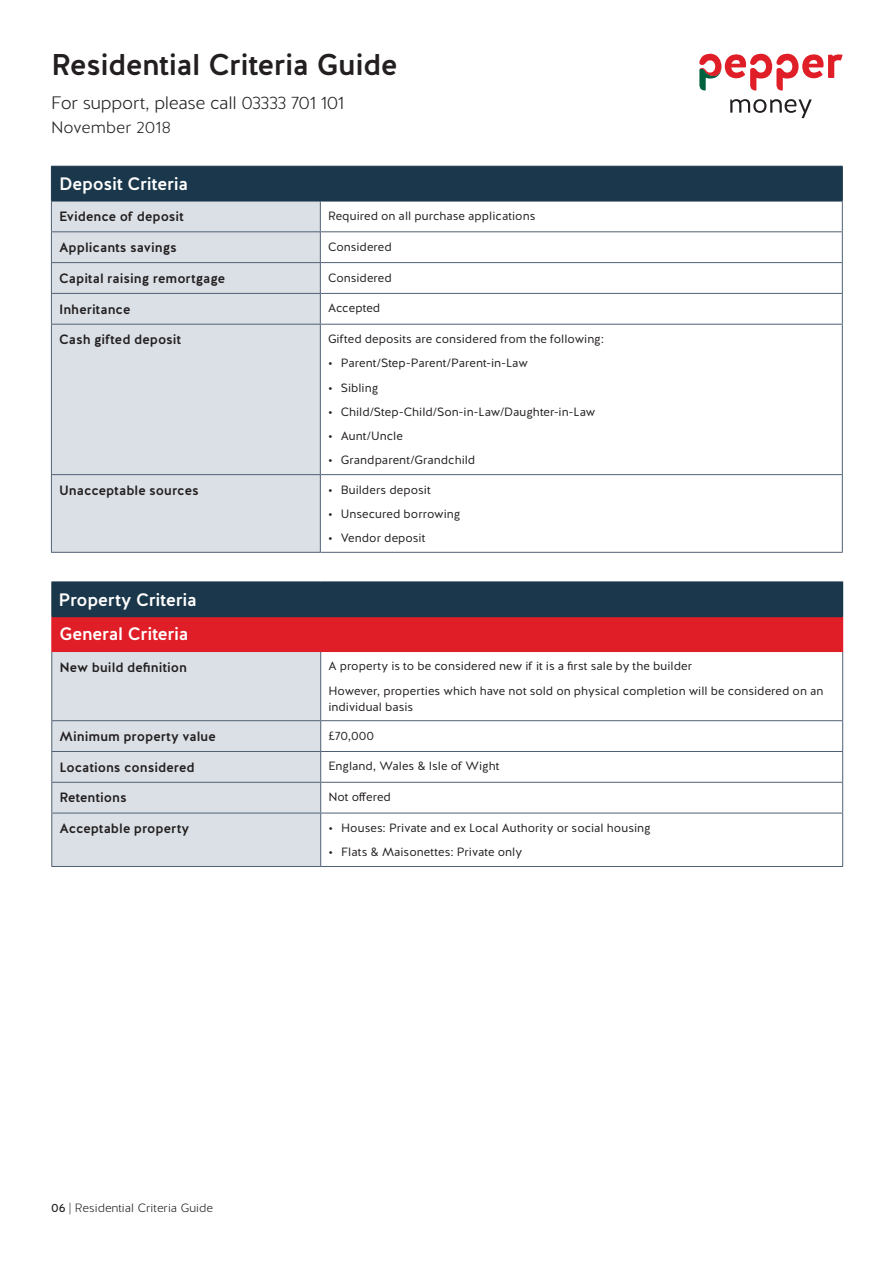
<style>
.page{position:relative;width:893px;height:1263px;background:#fff}
.page>*{position:absolute;margin:0;border:0;box-sizing:border-box;transform-origin:0 0}
.t1{font:500 30px "Halis R";letter-spacing:-.015em;color:#231f20}
.Table_Title{font:500 18px "Halis R";letter-spacing:-.01em;color:#fff}
.t2{font:300 18px "Halis R";letter-spacing:-.025em;color:#231f20}
.t3{font:300 16.5px "Halis R";letter-spacing:.005em;color:#231f20}
.Table_Body_Copy_Bold{font:500 13.5px "Halis R";color:#231f20}
.Table_Body_Copy{font:12px/15.8px "Halis R";color:#231f20}
.t4{font:300 12px "Halis R";color:#231f20}
.s1{font-weight:400}
</style>
<div class="page">
<svg style="left:699px;top:53px;width:144px;height:38px"></svg>
<svg style="left:730px;top:99px;width:82px;height:19px"></svg>
<div style="left:52px;top:582px;width:791px;height:35px;background:#1a374b"></div>
<div style="left:52px;top:617px;width:791px;height:34px;background:#e01e27"></div>
<div style="left:52px;top:652px;width:268px;height:214px;background:#dae0e5"></div>
<hr style="left:321px;top:720px;width:522px;height:1px;background:#506174">
<hr style="left:321px;top:751px;width:522px;height:1px;background:#506174">
<hr style="left:321px;top:782px;width:522px;height:1px;background:#506174">
<hr style="left:321px;top:813px;width:522px;height:1px;background:#506174">
<hr style="left:321px;top:866px;width:522px;height:1px;background:#506174">
<hr style="left:842px;top:652px;width:1px;height:68px;background:#506174">
<hr style="left:842px;top:721px;width:1px;height:30px;background:#506174">
<hr style="left:842px;top:752px;width:1px;height:30px;background:#506174">
<hr style="left:842px;top:783px;width:1px;height:30px;background:#506174">
<hr style="left:842px;top:813px;width:1px;height:53px;background:#506174">
<hr style="left:51px;top:720px;width:270px;height:1px;background:#506174">
<hr style="left:51px;top:751px;width:270px;height:1px;background:#506174">
<hr style="left:51px;top:782px;width:270px;height:1px;background:#506174">
<hr style="left:51px;top:813px;width:270px;height:1px;background:#506174">
<hr style="left:51px;top:866px;width:270px;height:1px;background:#506174">
<hr style="left:51px;top:581px;width:270px;height:1px;background:#1a374b">
<hr style="left:51px;top:582px;width:1px;height:34px;background:#1a374b">
<hr style="left:321px;top:581px;width:522px;height:1px;background:#1a374b">
<hr style="left:51px;top:616px;width:270px;height:1px;background:#1a374b">
<hr style="left:51px;top:652px;width:1px;height:68px;background:#506174">
<hr style="left:320px;top:652px;width:1px;height:68px;background:#506174">
<hr style="left:51px;top:721px;width:1px;height:30px;background:#506174">
<hr style="left:320px;top:721px;width:1px;height:30px;background:#506174">
<hr style="left:51px;top:752px;width:1px;height:30px;background:#506174">
<hr style="left:320px;top:752px;width:1px;height:30px;background:#506174">
<hr style="left:51px;top:783px;width:1px;height:30px;background:#506174">
<hr style="left:320px;top:783px;width:1px;height:30px;background:#506174">
<hr style="left:51px;top:813px;width:1px;height:53px;background:#506174">
<hr style="left:320px;top:813px;width:1px;height:53px;background:#506174">
<hr style="left:51px;top:617px;width:1px;height:34px;background:#e01e27">
<hr style="left:51px;top:651px;width:270px;height:1px;background:#e01e27">
<hr style="left:321px;top:651px;width:522px;height:1px;background:#e01e27">
<div style="left:52px;top:167px;width:790px;height:34px;background:#1a374b"></div>
<div style="left:52px;top:202px;width:268px;height:350px;background:#dae0e5"></div>
<hr style="left:320px;top:201px;width:523px;height:1px;background:#1a374b">
<hr style="left:320px;top:231px;width:523px;height:1px;background:#506174">
<hr style="left:320px;top:262px;width:523px;height:1px;background:#506174">
<hr style="left:320px;top:293px;width:523px;height:1px;background:#506174">
<hr style="left:320px;top:324px;width:523px;height:1px;background:#506174">
<hr style="left:320px;top:474px;width:523px;height:1px;background:#506174">
<hr style="left:320px;top:552px;width:523px;height:1px;background:#506174">
<hr style="left:320px;top:167px;width:1px;height:34px;background:#1a374b">
<hr style="left:51px;top:201px;width:1px;height:30px;background:#506174">
<hr style="left:320px;top:201px;width:1px;height:30px;background:#506174">
<hr style="left:51px;top:232px;width:1px;height:30px;background:#506174">
<hr style="left:320px;top:232px;width:1px;height:30px;background:#506174">
<hr style="left:51px;top:325px;width:1px;height:149px;background:#506174">
<hr style="left:320px;top:325px;width:1px;height:149px;background:#506174">
<hr style="left:51px;top:475px;width:1px;height:77px;background:#506174">
<hr style="left:320px;top:475px;width:1px;height:77px;background:#506174">
<hr style="left:51px;top:166px;width:269px;height:1px;background:#1a374b">
<hr style="left:51px;top:167px;width:1px;height:34px;background:#1a374b">
<hr style="left:320px;top:166px;width:523px;height:1px;background:#1a374b">
<hr style="left:842px;top:167px;width:1px;height:34px;background:#1a374b">
<hr style="left:51px;top:262px;width:269px;height:1px;background:#506174">
<hr style="left:51px;top:263px;width:1px;height:30px;background:#506174">
<hr style="left:320px;top:263px;width:1px;height:30px;background:#506174">
<hr style="left:51px;top:293px;width:269px;height:1px;background:#506174">
<hr style="left:51px;top:294px;width:1px;height:30px;background:#506174">
<hr style="left:320px;top:294px;width:1px;height:30px;background:#506174">
<hr style="left:51px;top:324px;width:269px;height:1px;background:#506174">
<hr style="left:842px;top:201px;width:1px;height:30px;background:#506174">
<hr style="left:842px;top:232px;width:1px;height:30px;background:#506174">
<hr style="left:842px;top:263px;width:1px;height:30px;background:#506174">
<hr style="left:842px;top:294px;width:1px;height:30px;background:#506174">
<hr style="left:842px;top:325px;width:1px;height:149px;background:#506174">
<hr style="left:842px;top:475px;width:1px;height:77px;background:#506174">
<hr style="left:51px;top:201px;width:269px;height:1px;background:#1a374b">
<hr style="left:51px;top:231px;width:269px;height:1px;background:#506174">
<hr style="left:51px;top:474px;width:269px;height:1px;background:#506174">
<hr style="left:51px;top:552px;width:269px;height:1px;background:#506174">
<h1 class="t1" style="left:51px;top:45px;width:348px">Residential Criteria Guide</h1>
<h2 class="t2" style="left:51px;top:91px;width:295px">For support, please call 03333 701 101</h2>
<h3 class="t3" style="left:51px;top:117px;width:121px">November 2018</h3>
<p class="Table_Title" style="left:59px;top:172px;width:131px">Deposit Criteria</p>
<p class="Table_Body_Copy_Bold" style="left:59px;top:208px;width:126px">Evidence of deposit</p>
<p class="Table_Body_Copy" style="left:328px;top:208px;width:209px">Required on all purchase applications</p>
<p class="Table_Body_Copy_Bold" style="left:59px;top:239px;width:119px">Applicants savings</p>
<p class="Table_Body_Copy" style="left:328px;top:239px;width:65px">Considered</p>
<p class="Table_Body_Copy_Bold" style="left:59px;top:269px;width:168px">Capital raising remortgage</p>
<p class="Table_Body_Copy" style="left:328px;top:270px;width:65px">Considered</p>
<p class="Table_Body_Copy_Bold" style="left:59px;top:300px;width:73px">Inheritance</p>
<p class="Table_Body_Copy" style="left:328px;top:301px;width:54px">Accepted</p>
<p class="Table_Body_Copy_Bold" style="left:59px;top:331px;width:124px">Cash gifted deposit</p>
<p class="Table_Body_Copy" style="left:328px;top:331px;width:278px">Gifted deposits are considered from the following:</p>
<p class="Table_Body_Copy" style="left:328px;top:356px;width:201px">• Parent/Step-Parent/Parent-in-Law</p>
<p class="Table_Body_Copy" style="left:328px;top:380px;width:52px">• Sibling</p>
<p class="Table_Body_Copy" style="left:328px;top:404px;width:269px">• Child/Step-Child/Son-in-Law/Daughter-in-Law</p>
<p class="Table_Body_Copy" style="left:328px;top:428px;width:76px">• Aunt/Uncle</p>
<p class="Table_Body_Copy" style="left:328px;top:453px;width:149px">• Grandparent/Grandchild</p>
<p class="Table_Body_Copy_Bold" style="left:59px;top:481px;width:141px">Unacceptable sources</p>
<p class="Table_Body_Copy" style="left:328px;top:482px;width:104px">• Builders deposit</p>
<p class="Table_Body_Copy" style="left:328px;top:506px;width:134px">• Unsecured borrowing</p>
<p class="Table_Body_Copy" style="left:328px;top:530px;width:99px">• Vendor deposit</p>
<p class="Table_Title" style="left:59px;top:588px;width:140px">Property Criteria</p>
<p class="Table_Title" style="left:59px;top:623px;width:131px">General Criteria</p>
<p class="Table_Body_Copy_Bold" style="left:59px;top:658px;width:129px">New build definition</p>
<p class="Table_Body_Copy" style="left:328px;top:659px;width:365px">A property is to be considered new if it is a first sale by the builder</p>
<p class="Table_Body_Copy" style="left:328px;top:683px;width:497px">However, properties which have not sold on physical completion will be considered on an individual basis</p>
<p class="Table_Body_Copy_Bold" style="left:59px;top:727px;width:158px">Minimum property value</p>
<p class="Table_Body_Copy" style="left:328px;top:728px;width:47px">£70,000</p>
<p class="Table_Body_Copy_Bold" style="left:59px;top:758px;width:137px">Locations considered</p>
<p class="Table_Body_Copy" style="left:328px;top:759px;width:173px">England, Wales &amp; Isle of Wight</p>
<p class="Table_Body_Copy_Bold" style="left:59px;top:789px;width:69px">Retentions</p>
<p class="Table_Body_Copy" style="left:328px;top:789px;width:64px">Not offered</p>
<p class="Table_Body_Copy_Bold" style="left:59px;top:820px;width:131px">Acceptable property</p>
<p class="Table_Body_Copy" style="left:328px;top:820px;width:324px">• Houses: Private and ex Local Authority or social housing</p>
<p class="Table_Body_Copy" style="left:328px;top:844px;width:195px">• Flats &amp; Maisonettes: Private only</p>
<p class="t4" style="left:51px;top:1200px;width:163px"><span class="s1">06</span> | Residential Criteria Guide</p>
</div>
